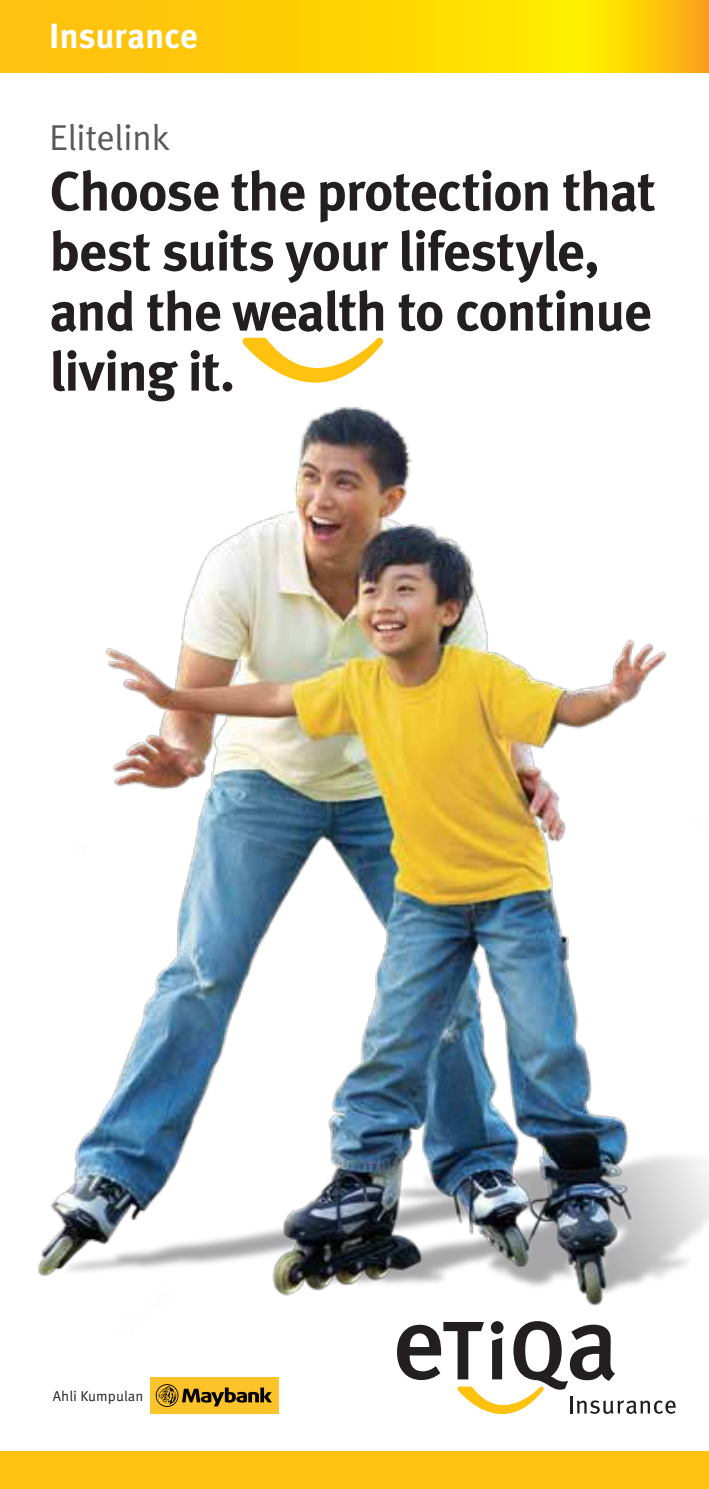
<style>
.page{position:relative;width:709px;height:1489px;background:#fff}
.page>*{position:absolute;margin:0;border:0;box-sizing:border-box;transform-origin:0 0}
.t1{font:700 55px/60px "Meta Pro";letter-spacing:-.03em;color:#231f20}
.t2{font:36px "Meta Pro";letter-spacing:-.02em;color:#58595b}
.t3{font:700 35px "Meta Pro";letter-spacing:-.01em;color:#fff}
.t4{font:14.25px "Meta Pro";color:#231f20}
</style>
<div class="page">
<div style="left:0;top:1451px;width:708px;height:37px;background:#ffc20e"></div>
<div style="left:150px;top:1377px;width:129px;height:36px;background:#fdc32a"></div>
<svg style="left:156px;top:1384px;width:116px;height:22px"></svg>
<svg style="left:397px;top:1332px;width:278px;height:81px"></svg>
<div style="left:0;top:0;width:53px;height:73px;background:#ffc20e"></div>
<svg style="left:53px;top:0;width:655px;height:73px;background:#fed105"></svg>
<img style="left:38px;top:337px;width:670px;height:995px">
<p class="t3" style="left:51px;top:14px;width:150px">Insurance</p>
<p class="t2" style="left:49px;top:115px;width:122px">Elitelink</p>
<p class="t1" style="left:49px;top:163px;width:607px">Choose the protection that best suits your lifestyle, and the wealth to continue living it.</p>
<p class="t4" style="left:53px;top:1387px;width:92px">Ahli Kumpulan</p>
</div>
